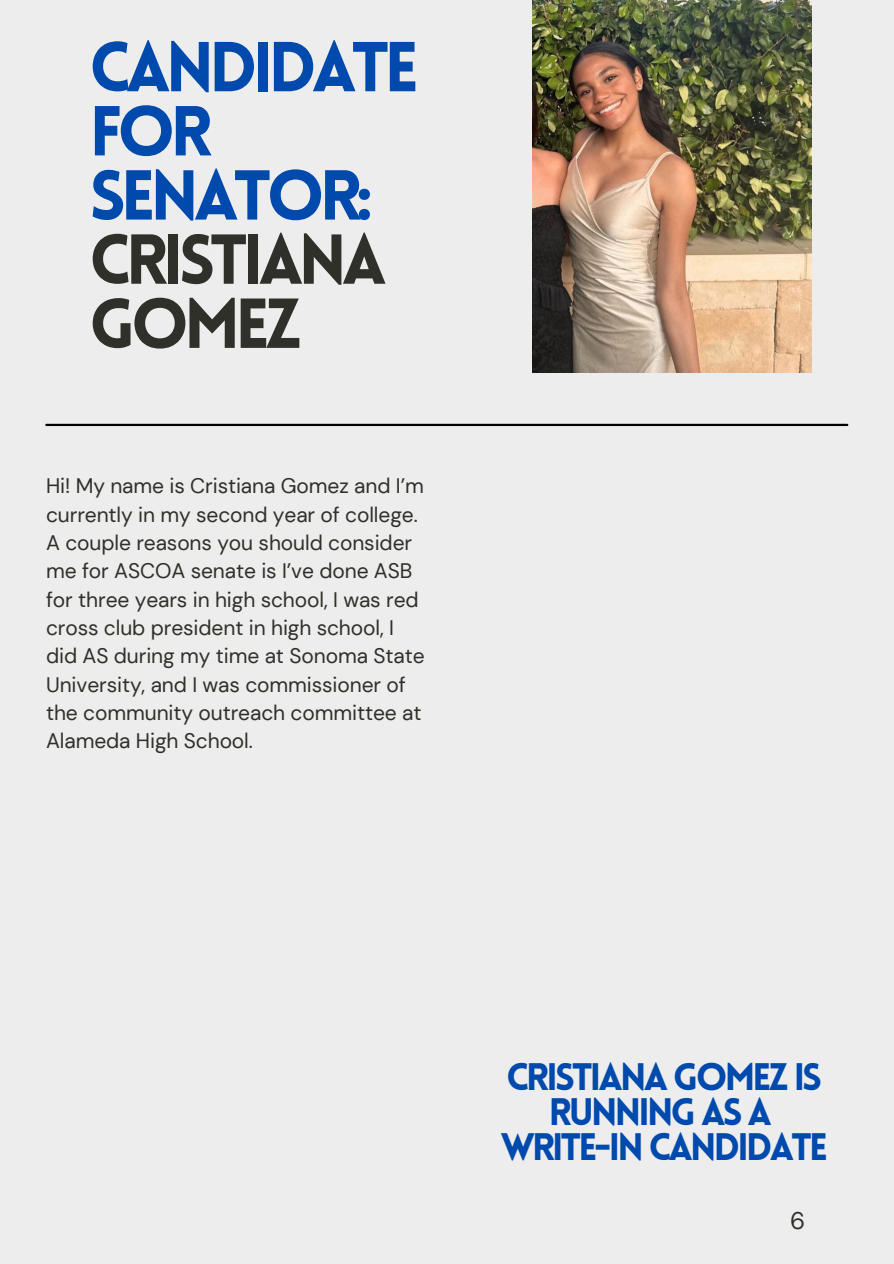
<style>
.page{position:relative;width:894px;height:1264px;background:#fff}
.page>*{position:absolute;margin:0;border:0;box-sizing:border-box;transform-origin:0 0}
.t1{font:900 69px/64.2px "Lovelo";letter-spacing:-.075em;color:#004aad}
.t2{font:900 37.5px/34.8px "Lovelo";letter-spacing:-.075em;color:#004aad;text-align:center}
.t3{font:24px "DM Sans";color:#2f3029}
.t4{font:21px/28.3px "DM Sans";letter-spacing:-.005em;color:#2f3029}
.s1{color:#2f3029}
</style>
<div class="page">
<div style="left:0;top:0;width:893px;height:1263px;background:#ededed"></div>
<hr style="left:46px;top:424px;width:801px;height:2px;background:#000">
<img style="left:532px;top:0;width:279px;height:373px">
<p class="t1" style="left:89px;top:42px;width:331px">CANDIDATE<br>FOR<br>SENATOR:<br><span class="s1">CRISTIANA<br>GOMEZ</span></p>
<h1 class="t4" style="left:46px;top:472px;width:380px">Hi! My name is Cristiana Gomez and I’m currently in my second year of college.<br>A couple reasons you should consider me for ASCOA senate is I’ve done ASB for three years in high school, I was red cross club president in high school, I did AS during my time at Sonoma State University, and I was commissioner of the community outreach committee at Alameda High School.</h1>
<p class="t2" style="left:500px;top:1063px;width:329px">CRISTIANA GOMEZ IS<br>RUNNING AS A<br>WRITE-IN CANDIDATE</p>
<h2 class="t3" style="left:789px;top:1204px;width:17px">6</h2>
</div>
